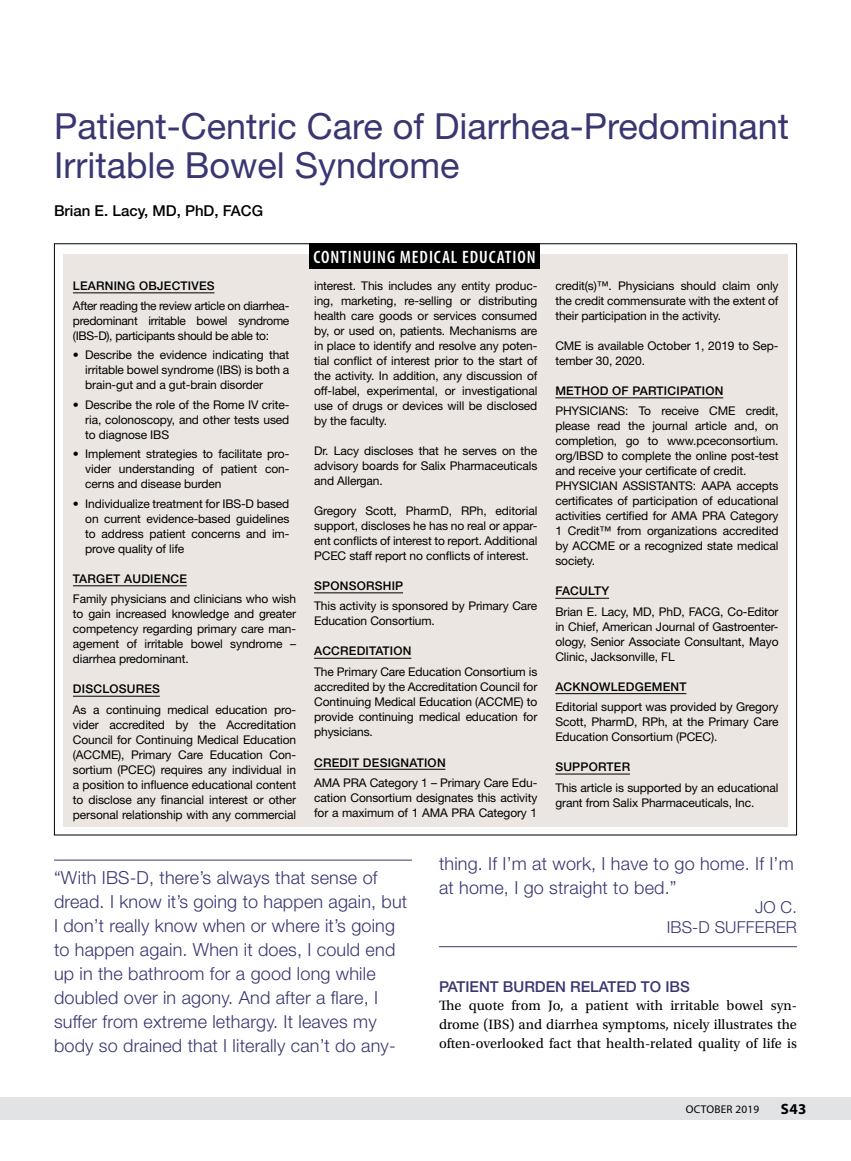
<style>
.page{position:relative;width:851px;height:1161px;background:#fff}
.page>*{position:absolute;margin:0;border:0;box-sizing:border-box;transform-origin:0 0}
.t1{font:36px/39px "Helvetica Neue LT Std";color:#383771}
.t2{font:300 18px/24px "Helvetica Neue LT Std";letter-spacing:.01em;color:#383771}
.t3{font:600 condensed 18px "Myriad Pro";letter-spacing:.05em;color:#fff}
.t4{font:300 16.5px/19.5px "Helvetica Neue LT Std";letter-spacing:.01em;color:#383771;text-align:right}
.t5{font:500 15px "Helvetica Neue LT Std";color:#383771}
.t6{font:500 15px "Helvetica Neue LT Std";color:#000}
.t7{font:700 15px "Myriad Pro";color:#000}
.t8{font:14.25px/18.8px "Utopia Std";color:#000;text-align:justify}
.t9{font:12px/15px "Helvetica Neue LT Std";letter-spacing:-.01em;color:#000;text-align:justify}
.t10{font:500 12px "Helvetica Neue LT Std";letter-spacing:.02em;color:#000}
.t11{font:11.25px "Myriad Pro";letter-spacing:.02em;color:#000}
</style>
<div class="page">
<div style="left:0;top:1097px;width:850px;height:22px;background:#e2e3e4"></div>
<div style="left:63px;top:254px;width:724px;height:573px;background:#ebe6e2"></div>
<div style="left:309px;top:243px;width:231px;height:26px;background:#000"></div>
<hr style="left:73px;top:292px;width:141px;height:1px;background:#000">
<hr style="left:73px;top:585px;width:114px;height:1px;background:#000">
<hr style="left:73px;top:696px;width:87px;height:1px;background:#000">
<hr style="left:314px;top:592px;width:89px;height:1px;background:#000">
<hr style="left:314px;top:658px;width:97px;height:1px;background:#000">
<hr style="left:314px;top:769px;width:131px;height:1px;background:#000">
<hr style="left:555px;top:397px;width:168px;height:1px;background:#000">
<hr style="left:555px;top:598px;width:54px;height:1px;background:#000">
<hr style="left:555px;top:693px;width:131px;height:1px;background:#000">
<hr style="left:555px;top:774px;width:75px;height:1px;background:#000">
<hr style="left:54px;top:860px;width:358px;height:1px;background:#383771">
<hr style="left:439px;top:946px;width:357px;height:1px;background:#383771">
<h1 class="t1" style="left:54px;top:106px;width:736px">Patient-Centric Care of Diarrhea-Predominant<br>Irritable Bowel Syndrome</h1>
<p class="t6" style="left:54px;top:202px;width:210px">Brian E. Lacy, MD, PhD, FACG</p>
<h2 class="t3" style="left:313px;top:246px;width:223px">CONTINUING MEDICAL EDUCATION</h2>
<p class="t10" style="left:73px;top:279px;width:143px">LEARNING OBJECTIVES</p>
<p class="t9" style="left:73px;top:298px;width:218px">After reading the review article on diarrhea&shy;predominant irritable bowel syndrome (IBS-D), participants should be able to:</p>
<p class="t9" style="left:85px;top:347px;width:206px;text-indent:-12px">• Describe the evidence indicating that irritable bowel syndrome (IBS) is both a brain-gut and a gut-brain disorder</p>
<p class="t9" style="left:85px;top:397px;width:206px;text-indent:-12px">• Describe the role of the Rome IV crite&shy;ria, colonoscopy, and other tests used to diagnose IBS</p>
<p class="t9" style="left:85px;top:447px;width:206px;text-indent:-12px">• Implement strategies to facilitate pro&shy;vider understanding of patient con&shy;cerns and disease burden</p>
<p class="t9" style="left:85px;top:496px;width:206px;text-indent:-12px">• Individualize treatment for IBS-D based on current evidence-based guidelines to address patient concerns and im&shy;prove quality of life</p>
<p class="t10" style="left:73px;top:572px;width:116px">TARGET AUDIENCE</p>
<p class="t9" style="left:73px;top:592px;width:225px">Family physicians and clinicians who wish to gain increased knowledge and greater competency regarding primary care man&shy;agement of irritable bowel syndrome – diarrhea predominant.</p>
<p class="t10" style="left:73px;top:682px;width:89px">DISCLOSURES</p>
<p class="t9" style="left:73px;top:702px;width:225px">As a continuing medical education pro&shy;vider accredited by the Accreditation Council for Continuing Medical Education (ACCME), Primary Care Education Con&shy;sortium (PCEC) requires any individual in a position to influence educational content to disclose any financial interest or other personal relationship with any commercial</p>
<p class="t9" style="left:555px;top:278px;width:225px">credit(s)™. Physicians should claim only the credit commensurate with the extent of their participation in the activity.</p>
<p class="t9" style="left:555px;top:338px;width:225px">CME is available October 1, 2019 to Sep&shy;tember 30, 2020.</p>
<p class="t10" style="left:555px;top:384px;width:170px">METHOD OF PARTICIPATION</p>
<p class="t9" style="left:555px;top:404px;width:225px;text-align:left">PHYSICIANS: To receive CME credit, please read the journal article and, on completion, go to www.pceconsortium. org/IBSD to complete the online post-test and receive your certificate of credit.<br>PHYSICIAN ASSISTANTS: AAPA accepts certificates of participation of educational activities certified for AMA PRA Category 1 Credit™ from organizations accredited by ACCME or a recognized state medical society.</p>
<p class="t10" style="left:555px;top:584px;width:55px">FACULTY</p>
<p class="t9" style="left:555px;top:604px;width:225px">Brian E. Lacy, MD, PhD, FACG, Co-Editor in Chief, American Journal of Gastroenter&shy;ology, Senior Associate Consultant, Mayo Clinic, Jacksonville, FL</p>
<p class="t10" style="left:555px;top:679px;width:133px">ACKNOWLEDGEMENT</p>
<p class="t9" style="left:555px;top:699px;width:225px">Editorial support was provided by Gregory Scott, PharmD, RPh, at the Primary Care Education Consortium (PCEC).</p>
<p class="t10" style="left:555px;top:760px;width:76px">SUPPORTER</p>
<p class="t9" style="left:555px;top:780px;width:225px">This article is supported by an educational grant from Salix Pharmaceuticals, Inc.</p>
<p class="t9" style="left:314px;top:278px;width:225px">interest. This includes any entity produc&shy;ing, marketing, re-selling or distributing health care goods or services consumed by, or used on, patients. Mechanisms are in place to identify and resolve any poten&shy;tial conflict of interest prior to the start of the activity. In addition, any discussion of off-label, experimental, or investigational use of drugs or devices will be disclosed by the faculty.</p>
<p class="t9" style="left:314px;top:443px;width:225px">Dr. Lacy discloses that he serves on the advisory boards for Salix Pharmaceuticals and Allergan.</p>
<p class="t9" style="left:314px;top:503px;width:225px">Gregory Scott, PharmD, RPh, editorial support, discloses he has no real or appar&shy;ent conflicts of interest to report. Additional PCEC staff report no conflicts of interest.</p>
<p class="t10" style="left:314px;top:579px;width:91px">SPONSORSHIP</p>
<p class="t9" style="left:314px;top:599px;width:225px">This activity is sponsored by Primary Care<br>Education Consortium.</p>
<p class="t10" style="left:314px;top:644px;width:99px">ACCREDITATION</p>
<p class="t9" style="left:314px;top:664px;width:225px">The Primary Care Education Consortium is accredited by the Accreditation Council for Continuing Medical Education (ACCME) to provide continuing medical education for physicians.</p>
<p class="t10" style="left:314px;top:755px;width:133px">CREDIT DESIGNATION</p>
<p class="t9" style="left:314px;top:775px;width:225px">AMA PRA Category 1 – Primary Care Edu&shy;cation Consortium designates this activity for a maximum of 1 AMA PRA Category 1</p>
<p class="t2" style="left:54px;top:865px;width:355px">“With IBS-D, there’s always that sense of dread. I know it’s going to happen again, but I don’t really know when or where it’s going to happen again. When it does, I could end up in the bathroom for a good long while doubled over in agony. And after a flare, I suffer from extreme lethargy. It leaves my body so drained that I literally can’t do any-</p>
<h2 class="t2" style="left:439px;top:851px;width:356px">thing. If I’m at work, I have to go home. If I’m at home, I go straight to bed.”</h2>
<h3 class="t4" style="left:666px;top:897px;width:132px">JO C.<br>IBS-D SUFFERER</h3>
<p class="t5" style="left:439px;top:977px;width:252px">PATIENT BURDEN RELATED TO IBS</p>
<p class="t8" style="left:439px;top:997px;width:359px">The quote from Jo, a patient with irritable bowel syn&shy;drome (IBS) and diarrhea symptoms, nicely illustrates the often-overlooked fact that health-related quality of life is</p>
<p class="t11" style="left:686px;top:1102px;width:75px">OCTOBER 2019</p>
<p class="t7" style="left:780px;top:1099px;width:27px">S43</p>
</div>
